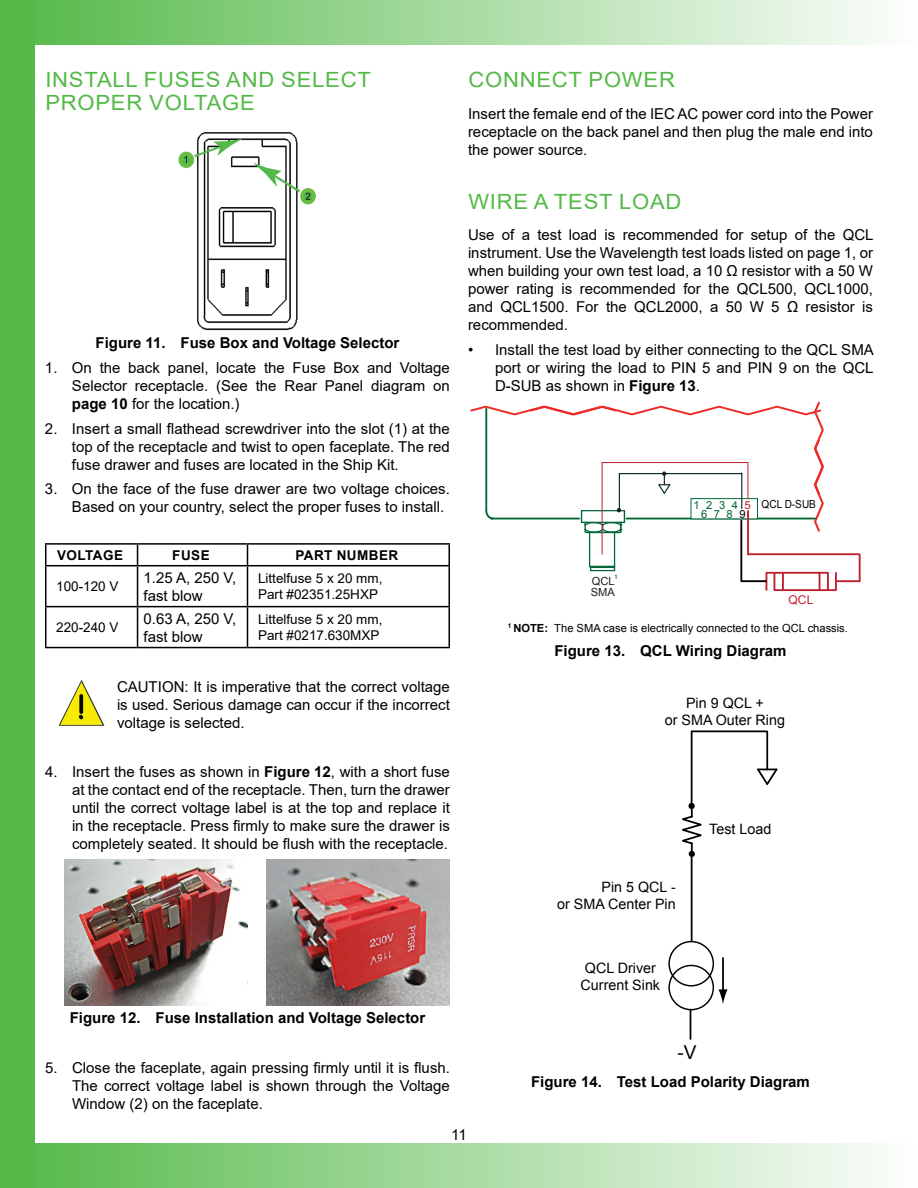
<style>
.page{position:relative;width:918px;height:1188px;background:#fff}
.page>*{position:absolute;margin:0;border:0;box-sizing:border-box;transform-origin:0 0}
.t1{font:21px/22.5px "Arial";letter-spacing:.035em;color:#54b948;scale:1.05 1}
.t2{font:19.05px "Arial";color:#000}
.t3{font:15px/18px "Arial";color:#000;text-align:justify}
.t4{font:700 15px "Arial";color:#000}
.t5{font:14.25px/17.1px "Arial";color:#000;text-align:center}
.t6{font:13.5px/16.2px "Arial";color:#000}
.t7{font:700 13.5px "Arial";letter-spacing:.035em;color:#000}
.t8{font:12.15px "Arial";color:#be202e}
.t9{font:11.1px "Arial";color:#010101}
.t10{font:11.1px "Arial";letter-spacing:.59em;color:#006838}
.t11{font:11.1px "Arial";color:#010101;scale:.9 1}
.t12{font:11.1px/10.2px "Arial";color:#231f20}
.t13{font:6.45px "Myriad Pro";color:#010101}
.s1{font-weight:700}
.s2{color:#be202e}
.s3{color:#000}
</style>
<div class="page">
<div style="left:1px;top:1px;width:916px;height:43px;background:linear-gradient(to right,#54b948,#fdfefd)"></div>
<div style="left:0;top:0;width:918px;height:45px;border:2px solid #54b948"></div>
<div style="left:1px;top:1144px;width:916px;height:43px;background:linear-gradient(to right,#54b948,#fdfefd)"></div>
<div style="left:0;top:1143px;width:918px;height:45px;border:2px solid #54b948"></div>
<div style="left:0;top:0;width:34px;height:1188px;background:#54b948"></div>
<hr style="left:917px;top:0;width:1px;height:1188px;background:#54b948">
<img style="left:178px;top:132px;width:138px;height:198px">
<hr style="left:45px;top:543px;width:93px;height:2px;background:#000">
<svg style="left:45px;top:545px;width:1px;height:20px"></svg>
<hr style="left:138px;top:543px;width:110px;height:2px;background:#000">
<svg style="left:137px;top:545px;width:1px;height:20px"></svg>
<hr style="left:248px;top:543px;width:202px;height:2px;background:#000">
<svg style="left:247px;top:545px;width:1px;height:20px"></svg>
<hr style="left:448px;top:545px;width:2px;height:20px;background:#000">
<hr style="left:45px;top:565px;width:93px;height:1px;background:#000">
<hr style="left:45px;top:566px;width:1px;height:40px;background:#000">
<hr style="left:138px;top:565px;width:110px;height:1px;background:#000">
<hr style="left:137px;top:566px;width:1px;height:40px;background:#000">
<hr style="left:248px;top:565px;width:202px;height:1px;background:#000">
<hr style="left:247px;top:566px;width:1px;height:40px;background:#000">
<hr style="left:448px;top:566px;width:2px;height:40px;background:#000">
<hr style="left:45px;top:606px;width:93px;height:1px;background:#000">
<hr style="left:45px;top:607px;width:1px;height:40px;background:#000">
<hr style="left:138px;top:606px;width:110px;height:1px;background:#000">
<hr style="left:137px;top:607px;width:1px;height:40px;background:#000">
<hr style="left:248px;top:606px;width:202px;height:1px;background:#000">
<hr style="left:247px;top:607px;width:1px;height:40px;background:#000">
<hr style="left:448px;top:607px;width:2px;height:40px;background:#000">
<hr style="left:45px;top:647px;width:93px;height:1px;background:#000">
<hr style="left:138px;top:647px;width:110px;height:1px;background:#000">
<hr style="left:248px;top:647px;width:202px;height:1px;background:#000">
<img style="left:64px;top:859px;width:183px;height:146px">
<img style="left:267px;top:859px;width:183px;height:146px">
<hr style="left:589px;top:532px;width:1px;height:34px;background:#006838">
<hr style="left:614px;top:532px;width:1px;height:34px;background:#006838">
<svg style="left:589px;top:565px;width:26px;height:6px"></svg>
<hr style="left:740px;top:521px;width:2px;height:60px;background:#000">
<hr style="left:859px;top:554px;width:2px;height:27px;background:#be202e">
<hr style="left:749px;top:553px;width:110px;height:2px;background:#be202e">
<div style="left:782px;top:572px;width:38px;height:19px;border:2px solid #be202e"></div>
<svg style="left:819px;top:572px;width:18px;height:19px"></svg>
<svg style="left:766px;top:572px;width:17px;height:19px"></svg>
<hr style="left:741px;top:580px;width:25px;height:2px;background:#000">
<hr style="left:836px;top:580px;width:24px;height:2px;background:#be202e">
<hr style="left:602px;top:463px;width:1px;height:91px;background:#be202e">
<hr style="left:747px;top:511px;width:2px;height:44px;background:#be202e">
<svg style="left:470px;top:401px;width:354px;height:133px"></svg>
<div style="left:668px;top:941px;width:46px;height:46px;border:1px solid #000;border-radius:50%"></div>
<hr style="left:691px;top:852px;width:2px;height:90px;background:#000">
<svg style="left:690px;top:1010px;width:1px;height:29px"></svg>
<hr style="left:722px;top:957px;width:2px;height:35px;background:#000">
<svg style="left:719px;top:989px;width:9px;height:15px"></svg>
<hr style="left:691px;top:731px;width:2px;height:77px;background:#000">
<div style="left:688px;top:803px;width:7px;height:6px;background:#000;border-radius:50%"></div>
<div style="left:668px;top:965px;width:46px;height:45px;border:1px solid #000;border-radius:50%"></div>
<svg style="left:757px;top:767px;width:21px;height:18px"></svg>
<hr style="left:766px;top:731px;width:2px;height:38px;background:#000">
<hr style="left:692px;top:730px;width:74px;height:2px;background:#000">
<svg style="left:682px;top:806px;width:20px;height:51px"></svg>
<img style="left:58px;top:679px;width:47px;height:47px">
<h1 class="t1" style="left:45px;top:69px;width:311px">INSTALL FUSES AND SELECT<br>PROPER VOLTAGE</h1>
<p class="t4" style="left:96px;top:332px;width:305px">Figure 11. Fuse Box and Voltage Selector</p>
<p class="t3" style="left:72px;top:359px;width:380px;text-indent:-27px">1. On the back panel, locate the Fuse Box and Voltage Selector receptacle. (See the Rear Panel diagram on <span class="s1">page 10</span> for the location.)</p>
<p class="t3" style="left:72px;top:419px;width:379px;text-indent:-27px">2. Insert a small flathead screwdriver into the slot (1) at the top of the receptacle and twist to open faceplate. The red fuse drawer and fuses are located in the Ship Kit.</p>
<p class="t3" style="left:72px;top:480px;width:379px;text-indent:-27px">3. On the face of the fuse drawer are two voltage choices.<br>Based on your country, select the proper fuses to install.</p>
<p class="t7" style="left:57px;top:545px;width:68px">VOLTAGE</p>
<p class="t7" style="left:172px;top:545px;width:39px">FUSE</p>
<p class="t7" style="left:295px;top:545px;width:104px">PART NUMBER</p>
<p class="t6" style="left:56px;top:578px;width:64px">100-120 V</p>
<p class="t3" style="left:144px;top:568px;width:94px">1.25 A, 250 V, fast blow</p>
<p class="t6" style="left:258px;top:570px;width:126px">Littelfuse 5 x 20 mm,<br>Part #02351.25HXP</p>
<p class="t6" style="left:56px;top:619px;width:64px">220-240 V</p>
<p class="t3" style="left:144px;top:609px;width:94px">0.63 A, 250 V, fast blow</p>
<p class="t6" style="left:258px;top:611px;width:126px">Littelfuse 5 x 20 mm,<br>Part #0217.630MXP</p>
<p class="t3" style="left:117px;top:677px;width:334px">CAUTION: It is imperative that the correct voltage is used. Serious damage can occur if the incorrect voltage is selected.</p>
<p class="t3" style="left:72px;top:763px;width:379px;text-indent:-27px">4. Insert the fuses as shown in <span class="s1">Figure 12</span>, with a short fuse at the contact end of the receptacle. Then, turn the drawer until the correct voltage label is at the top and replace it in the receptacle. Press firmly to make sure the drawer is completely seated. It should be flush with the receptacle.</p>
<h1 class="t1" style="left:468px;top:69px;width:198px">CONNECT POWER</h1>
<p class="t3" style="left:468px;top:104px;width:407px">Insert the female end of the IEC AC power cord into the Power receptacle on the back panel and then plug the male end into the power source.</p>
<h1 class="t1" style="left:468px;top:190px;width:204px">WIRE A TEST LOAD</h1>
<p class="t3" style="left:468px;top:226px;width:407px">Use of a test load is recommended for setup of the QCL instrument. Use the Wavelength test loads listed on page 1, or when building your own test load, a 10 Ω resistor with a 50 W power rating is recommended for the QCL500, QCL1000, and QCL1500. For the QCL2000, a 50 W 5 Ω resistor is recommended.</p>
<p class="t3" style="left:495px;top:341px;width:380px;text-indent:-27px">• Install the test load by either connecting to the QCL SMA port or wiring the load to PIN 5 and PIN 9 on the QCL D-SUB as shown in <span class="s1">Figure 13</span>.</p>
<p class="t13" style="left:615px;top:573px;width:5px">1</p>
<p class="t12" style="left:591px;top:577px;width:26px">QCL<br>SMA</p>
<p class="t10" style="left:693px;top:497px;width:59px">1234<span class="s2">5</span></p>
<p class="t10" style="left:701px;top:507px;width:46px">678<span class="s3">9</span></p>
<p class="t11" style="left:762px;top:497px;width:62px">QCL D-SUB</p>
<p class="t8" style="left:789px;top:592px;width:26px">QCL</p>
<p class="t9" style="left:508px;top:621px;width:342px"><sup>1</sup> <span class="s1">NOTE:</span> The SMA case is electrically connected to the QCL chassis.</p>
<p class="t4" style="left:554px;top:641px;width:234px">Figure 13. QCL Wiring Diagram</p>
<p class="t5" style="left:665px;top:695px;width:122px">Pin 9 QCL +<br>or SMA Outer Ring</p>
<p class="t5" style="left:557px;top:878px;width:120px;text-align:right">Pin 5 QCL -<br>or SMA Center Pin</p>
<p class="t5" style="left:709px;top:821px;width:64px">Test Load</p>
<p class="t4" style="left:70px;top:1007px;width:357px">Figure 12. Fuse Installation and Voltage Selector</p>
<p class="t3" style="left:72px;top:1058px;width:379px;text-indent:-27px">5. Close the faceplate, again pressing firmly until it is flush.<br>The correct voltage label is shown through the Voltage Window (2) on the faceplate.</p>
<p class="t5" style="left:581px;top:959px;width:81px;text-align:left">QCL Driver<br>Current Sink</p>
<p class="t2" style="left:678px;top:1040px;width:21px">-V</p>
<p class="t4" style="left:531px;top:1071px;width:280px">Figure 14. Test Load Polarity Diagram</p>
<p class="t3" style="left:451px;top:1125px;width:17px">11</p>
</div>
